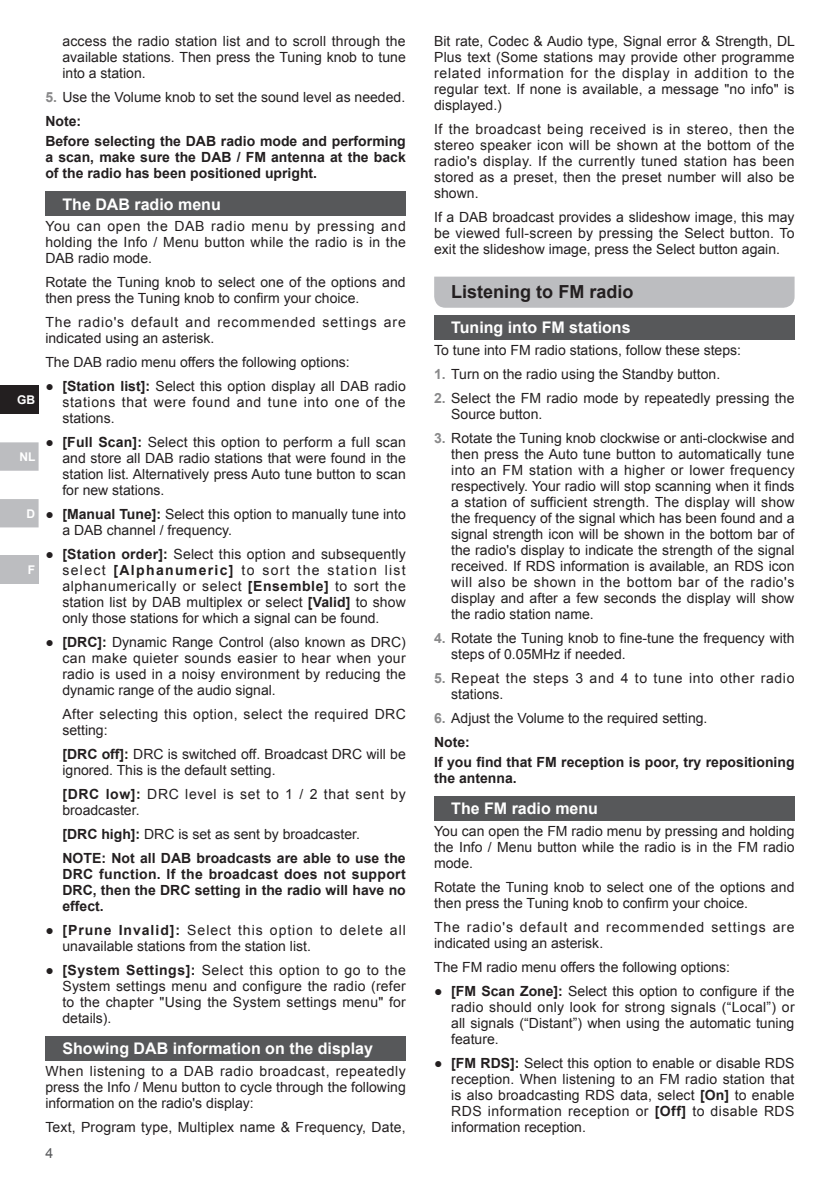
<style>
.page{position:relative;width:840px;height:1191px;background:#fff}
.page>*{position:absolute;margin:0;border:0;box-sizing:border-box;transform-origin:0 0}
.t1{font:700 18px "Arial";color:#231f20}
.t2{font:700 16px "Arial";color:#fff}
.t3{font:14px/16px "Arial";color:#231f20;text-align:justify}
.t4{font:700 14px/16px "Arial";color:#231f20;text-align:justify}
.t5{font:14px/16px "Arial";letter-spacing:.06em;color:#231f20}
.t6{font:14px/16px "Arial";letter-spacing:.045em;color:#231f20}
.t7{font:14px/16px "Arial";letter-spacing:.03em;color:#231f20}
.t8{font:14px "Arial";color:#57585a}
.t9{font:700 12px "Arial";color:#fff}
.s1{font-weight:700;color:#89898a}
.s2{font-weight:700}
.s3{font-weight:400}
</style>
<div class="page">
<div style="left:0;top:386px;width:39px;height:28px;background:#231f20"></div>
<svg style="left:0;top:442px;width:39px;height:85px"></svg>
<div style="left:0;top:556px;width:39px;height:28px;background:#bcbdc0"></div>
<div style="left:45px;top:191px;width:360px;height:25px;background:#57585a"></div>
<div style="left:45px;top:1036px;width:360px;height:24px;background:#57585a"></div>
<div style="left:434px;top:277px;width:360px;height:31px;background:#bcbdc0"></div>
<div style="left:434px;top:315px;width:360px;height:25px;background:#57585a"></div>
<div style="left:434px;top:796px;width:360px;height:24px;background:#57585a"></div>
<p class="t9" style="left:17px;top:392px;width:19px">GB</p>
<p class="t9" style="left:19px;top:448px;width:17px">NL</p>
<p class="t9" style="left:26px;top:505px;width:10px">D</p>
<p class="t9" style="left:28px;top:562px;width:9px">F</p>
<p class="t3" style="left:62px;top:33px;width:344px">access the radio station list and to scroll through the available stations. Then press the Tuning knob to tune into a station.</p>
<p class="t3" style="left:45px;top:85px;width:361px;line-height:24px"><span class="s1">5.</span> Use the Volume knob to set the sound level as needed.<br><span class="s2">Note:</span></p>
<p class="t4" style="left:45px;top:133px;width:362px">Before selecting the DAB radio mode and performing a scan, make sure the DAB / FM antenna at the back of the radio has been positioned upright.</p>
<p class="t2" style="left:62px;top:193px;width:160px">The DAB radio menu</p>
<p class="t3" style="left:45px;top:218px;width:362px">You can open the DAB radio menu by pressing and holding the Info / Menu button while the radio is in the DAB radio mode.</p>
<p class="t3" style="left:45px;top:274px;width:361px">Rotate the Tuning knob to select one of the options and then press the Tuning knob to confirm your choice.</p>
<p class="t5" style="left:45px;top:314px;width:362px">The radio's default and recommended settings are indicated using an asterisk.</p>
<p class="t3" style="left:45px;top:354px;width:306px">The DAB radio menu offers the following options:</p>
<p class="t3" style="left:62px;top:378px;width:345px;text-indent:-17px">● <span class="s2">[Station list]:</span> Select this option display all DAB radio stations that were found and tune into one of the stations.</p>
<p class="t3" style="left:62px;top:434px;width:345px;text-indent:-17px">● <span class="s2">[Full Scan]:</span> Select this option to perform a full scan and store all DAB radio stations that were found in the station list. Alternatively press Auto tune button to scan for new stations.</p>
<p class="t3" style="left:62px;top:506px;width:344px;text-indent:-17px">● <span class="s2">[Manual Tune]:</span> Select this option to manually tune into a DAB channel / frequency.</p>
<p class="t3" style="left:62px;top:546px;width:345px;text-indent:-17px">● <span class="s2">[Station order]:</span> Select this option and subsequently select <span class="s2">[Alphanumeric]</span> to sort the station list alphanumerically or select <span class="s2">[Ensemble]</span> to sort the station list by DAB multiplex or select <span class="s2">[Valid]</span> to show only those stations for which a signal can be found.</p>
<p class="t3" style="left:62px;top:634px;width:345px;text-indent:-17px">● <span class="s2">[DRC]:</span> Dynamic Range Control (also known as DRC) can make quieter sounds easier to hear when your radio is used in a noisy environment by reducing the dynamic range of the audio signal.</p>
<p class="t7" style="left:62px;top:706px;width:345px">After selecting this option, select the required DRC setting:</p>
<p class="t3" style="left:62px;top:746px;width:344px"><span class="s2">[DRC off]:</span> DRC is switched off. Broadcast DRC will be ignored. This is the default setting.</p>
<p class="t6" style="left:62px;top:786px;width:344px"><span class="s2">[DRC low]:</span> DRC level is set to 1 / 2 that sent by broadcaster.</p>
<p class="t4" style="left:62px;top:822px;width:344px;line-height:24px">[DRC high]: <span class="s3">DRC is set as sent by broadcaster.<br></span>NOTE: Not all DAB broadcasts are able to use the</p>
<p class="t4" style="left:62px;top:866px;width:345px">DRC function. If the broadcast does not support DRC, then the DRC setting in the radio will have no effect.</p>
<p class="t3" style="left:62px;top:922px;width:345px;text-indent:-17px">● <span class="s2">[Prune Invalid]:</span> Select this option to delete all unavailable stations from the station list.</p>
<p class="t3" style="left:62px;top:962px;width:345px;text-indent:-17px">● <span class="s2">[System Settings]:</span> Select this option to go to the System settings menu and configure the radio (refer to the chapter "Using the System settings menu" for details).</p>
<p class="t2" style="left:62px;top:1038px;width:312px">Showing DAB information on the display</p>
<p class="t3" style="left:45px;top:1063px;width:362px">When listening to a DAB radio broadcast, repeatedly press the Info / Menu button to cycle through the following information on the radio's display:</p>
<p class="t3" style="left:45px;top:1119px;width:361px">Text, Program type, Multiplex name &amp; Frequency, Date,</p>
<p class="t8" style="left:45px;top:1143px;width:9px">4</p>
<p class="t3" style="left:434px;top:33px;width:362px">Bit rate, Codec &amp; Audio type, Signal error &amp; Strength, DL Plus text (Some stations may provide other programme related information for the display in addition to the regular text. If none is available, a message "no info" is displayed.)</p>
<p class="t3" style="left:434px;top:121px;width:362px">If the broadcast being received is in stereo, then the stereo speaker icon will be shown at the bottom of the radio's display. If the currently tuned station has been stored as a preset, then the preset number will also be shown.</p>
<p class="t3" style="left:434px;top:209px;width:361px">If a DAB broadcast provides a slideshow image, this may be viewed full-screen by pressing the Select button. To exit the slideshow image, press the Select button again.</p>
<p class="t1" style="left:451px;top:280px;width:184px">Listening to FM radio</p>
<p class="t2" style="left:451px;top:317px;width:181px">Tuning into FM stations</p>
<p class="t3" style="left:434px;top:342px;width:308px">To tune into FM radio stations, follow these steps:</p>
<p class="t3" style="left:434px;top:366px;width:287px"><span class="s1">1.</span> Turn on the radio using the Standby button.</p>
<p class="t3" style="left:451px;top:390px;width:344px;text-indent:-17px"><span class="s1">2.</span> Select the FM radio mode by repeatedly pressing the<br>Source button.</p>
<p class="t3" style="left:451px;top:430px;width:345px;text-indent:-17px"><span class="s1">3.</span> Rotate the Tuning knob clockwise or anti-clockwise and then press the Auto tune button to automatically tune into an FM station with a higher or lower frequency respectively. Your radio will stop scanning when it finds a station of sufficient strength. The display will show the frequency of the signal which has been found and a signal strength icon will be shown in the bottom bar of the radio's display to indicate the strength of the signal received. If RDS information is available, an RDS icon will also be shown in the bottom bar of the radio's display and after a few seconds the display will show the radio station name.</p>
<p class="t3" style="left:451px;top:630px;width:344px;text-indent:-17px"><span class="s1">4.</span> Rotate the Tuning knob to fine-tune the frequency with steps of 0.05MHz if needed.</p>
<p class="t6" style="left:451px;top:670px;width:344px;text-indent:-17px"><span class="s1">5.</span> Repeat the steps 3 and 4 to tune into other radio stations.</p>
<p class="t3" style="left:434px;top:706px;width:275px;line-height:24px"><span class="s1">6.</span> Adjust the Volume to the required setting.<br><span class="s2">Note:</span></p>
<p class="t4" style="left:434px;top:754px;width:362px">If you find that FM reception is poor, try repositioning the antenna.</p>
<p class="t2" style="left:451px;top:798px;width:148px">The FM radio menu</p>
<p class="t3" style="left:434px;top:823px;width:362px">You can open the FM radio menu by pressing and holding the Info / Menu button while the radio is in the FM radio mode.</p>
<p class="t3" style="left:434px;top:879px;width:361px">Rotate the Tuning knob to select one of the options and then press the Tuning knob to confirm your choice.</p>
<p class="t5" style="left:434px;top:919px;width:362px">The radio's default and recommended settings are indicated using an asterisk.</p>
<p class="t3" style="left:434px;top:959px;width:297px">The FM radio menu offers the following options:</p>
<p class="t3" style="left:451px;top:982px;width:345px;text-indent:-17px">● <span class="s2">[FM Scan Zone]:</span> Select this option to configure if the radio should only look for strong signals (“Local”) or all signals (“Distant”) when using the automatic tuning feature.</p>
<p class="t3" style="left:451px;top:1054px;width:344px;text-indent:-17px">● <span class="s2">[FM RDS]:</span> Select this option to enable or disable RDS reception. When listening to an FM radio station that is also broadcasting RDS data, select <span class="s2">[On]</span> to enable RDS information reception or <span class="s2">[Off]</span> to disable RDS information reception.</p>
</div>
